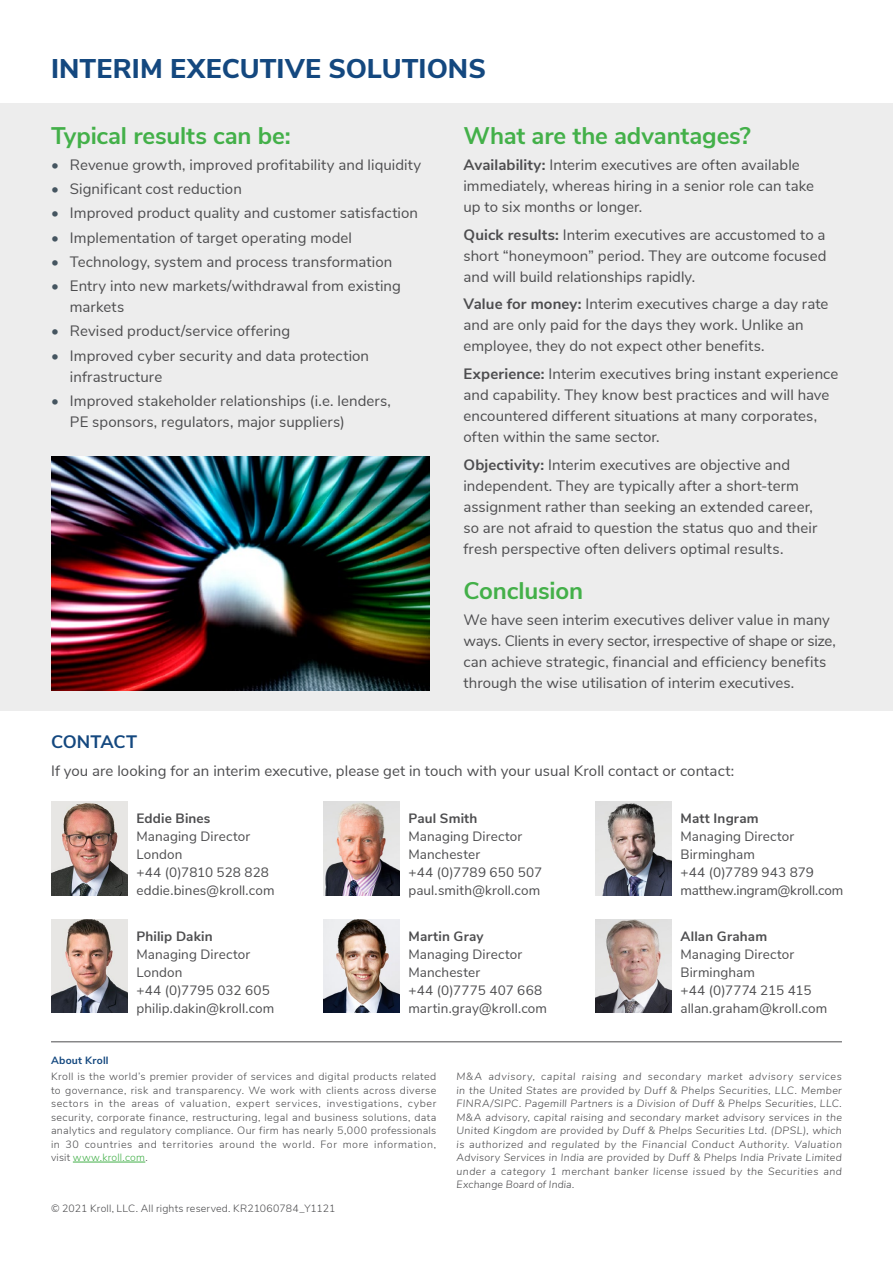
<style>
.page{position:relative;width:893px;height:1263px;background:#fff}
.page>*{position:absolute;margin:0;border:0;box-sizing:border-box;transform-origin:0 0}
.t1{font:800 27px "Nunito Sans";color:#14487f}
.t2{font:700 24px "Nunito Sans";letter-spacing:-.005em;color:#43b049}
.t3{font:700 18px "Nunito Sans";letter-spacing:-.005em;color:#14487f}
.t4{font:15px/21px "Nunito Sans";letter-spacing:.005em;color:#4d4d4f}
.t5{font:13.5px/18px "Nunito Sans";letter-spacing:.01em;color:#4d4d4f}
.t6{font:700 13.5px "Nunito Sans";letter-spacing:.01em;color:#4d4d4f}
.t7{font:italic 300 10.5px/13.5px "Nunito Sans";letter-spacing:.04em;color:#4d4d4f;text-align:justify}
.t8{font:300 10.5px/13.5px "Nunito Sans";letter-spacing:.035em;color:#4d4d4f;text-align:justify}
.t9{font:300 10.5px "Nunito Sans";letter-spacing:.015em;color:#4d4d4f}
.t10{font:700 10.5px "Nunito Sans";letter-spacing:.025em;color:#14487f}
.s1{color:#455560}
.s2{font-weight:700}
.s3{color:#43b049}
</style>
<div class="page">
<div style="left:0;top:103px;width:893px;height:607px;background:#ededed"></div>
<hr style="left:51px;top:1041px;width:791px;height:1px;background:#4d4d4f">
<hr style="left:73px;top:1162px;width:72px;height:1px;background:#43b049">
<img style="left:51px;top:456px;width:378px;height:235px">
<img style="left:51px;top:802px;width:77px;height:93px">
<img style="left:51px;top:919px;width:77px;height:94px">
<img style="left:323px;top:802px;width:77px;height:93px">
<img style="left:595px;top:919px;width:77px;height:94px">
<img style="left:595px;top:802px;width:77px;height:93px">
<img style="left:323px;top:919px;width:77px;height:94px">
<h1 class="t1" style="left:51px;top:49px;width:436px">INTERIM EXECUTIVE SOLUTIONS</h1>
<h2 class="t2" style="left:51px;top:118px;width:241px">Typical results can be:</h2>
<p class="t4" style="left:51px;top:153px;width:372px"><span class="s1">•</span> Revenue growth, improved profitability and liquidity</p>
<p class="t4" style="left:51px;top:177px;width:192px"><span class="s1">•</span> Significant cost reduction</p>
<p class="t4" style="left:51px;top:202px;width:369px"><span class="s1">•</span> Improved product quality and customer satisfaction</p>
<p class="t4" style="left:51px;top:226px;width:303px"><span class="s1">•</span> Implementation of target operating model</p>
<p class="t4" style="left:51px;top:250px;width:343px"><span class="s1">•</span> Technology, system and process transformation</p>
<p class="t4" style="left:70px;top:274px;width:332px;text-indent:-19px"><span class="s1">•</span> Entry into new markets/withdrawal from existing markets</p>
<p class="t4" style="left:51px;top:320px;width:241px"><span class="s1">•</span> Revised product/service offering</p>
<p class="t4" style="left:70px;top:344px;width:301px;text-indent:-19px"><span class="s1">•</span> Improved cyber security and data protection infrastructure</p>
<p class="t4" style="left:70px;top:389px;width:323px;text-indent:-19px"><span class="s1">•</span> Improved stakeholder relationships (i.e. lenders,<br>PE sponsors, regulators, major suppliers)</p>
<p class="t3" style="left:51px;top:728px;width:88px">CONTACT</p>
<h2 class="t2" style="left:463px;top:118px;width:289px">What are the advantages?</h2>
<p class="t4" style="left:463px;top:153px;width:352px"><span class="s2">Availability:</span> Interim executives are often available immediately, whereas hiring in a senior role can take up to six months or longer.</p>
<p class="t4" style="left:463px;top:223px;width:365px;text-align:justify"><span class="s2">Quick results:</span> Interim executives are accustomed to a short “honeymoon” period. They are outcome focused and will build relationships rapidly.</p>
<p class="t4" style="left:463px;top:293px;width:367px"><span class="s2">Value for money:</span> Interim executives charge a day rate and are only paid for the days they work. Unlike an employee, they do not expect other benefits.</p>
<p class="t4" style="left:463px;top:362px;width:376px"><span class="s2">Experience:</span> Interim executives bring instant experience and capability. They know best practices and will have encountered different situations at many corporates, often within the same sector.</p>
<p class="t4" style="left:463px;top:453px;width:355px"><span class="s2">Objectivity:</span> Interim executives are objective and independent. They are typically after a short-term assignment rather than seeking an extended career, so are not afraid to question the status quo and their fresh perspective often delivers optimal results.</p>
<h2 class="t2" style="left:463px;top:573px;width:121px">Conclusion</h2>
<p class="t4" style="left:463px;top:608px;width:374px">We have seen interim executives deliver value in many ways. Clients in every sector, irrespective of shape or size, can achieve strategic, financial and efficiency benefits through the wise utilisation of interim executives.</p>
<p class="t4" style="left:51px;top:759px;width:685px">If you are looking for an interim executive, please get in touch with your usual Kroll contact or contact:</p>
<p class="t6" style="left:136px;top:809px;width:76px">Eddie Bines</p>
<p class="t5" style="left:136px;top:827px;width:140px">Managing Director<br>London<br>+44 (0)7810 528 828 eddie.bines@kroll.com</p>
<p class="t6" style="left:136px;top:926px;width:78px">Philip Dakin</p>
<p class="t5" style="left:136px;top:944px;width:139px">Managing Director<br>London<br>+44 (0)7795 032 605 philip.dakin@kroll.com</p>
<p class="t6" style="left:408px;top:809px;width:70px">Paul Smith</p>
<p class="t5" style="left:408px;top:827px;width:135px">Managing Director<br>Manchester<br>+44 (0)7789 650 507 paul.smith@kroll.com</p>
<p class="t6" style="left:408px;top:926px;width:77px">Martin Gray</p>
<p class="t5" style="left:408px;top:944px;width:140px">Managing Director<br>Manchester<br>+44 (0)7775 407 668 martin.gray@kroll.com</p>
<p class="t6" style="left:680px;top:809px;width:80px">Matt Ingram</p>
<p class="t5" style="left:680px;top:827px;width:164px">Managing Director<br>Birmingham<br>+44 (0)7789 943 879 matthew.ingram@kroll.com</p>
<p class="t6" style="left:680px;top:926px;width:88px">Allan Graham</p>
<p class="t5" style="left:680px;top:944px;width:148px">Managing Director<br>Birmingham<br>+44 (0)7774 215 415 allan.graham@kroll.com</p>
<p class="t10" style="left:51px;top:1053px;width:59px">About Kroll</p>
<p class="t8" style="left:51px;top:1069px;width:387px">Kroll is the world’s premier provider of services and digital products related to governance, risk and transparency. We work with clients across diverse sectors in the areas of valuation, expert services, investigations, cyber security, corporate finance, restructuring, legal and business solutions, data analytics and regulatory compliance. Our firm has nearly 5,000 professionals in 30 countries and territories around the world. For more information, visit <span class="s3">www.kroll.com</span>.</p>
<p class="t7" style="left:457px;top:1069px;width:387px">M&amp;A advisory, capital raising and secondary market advisory services in the United States are provided by Duff &amp; Phelps Securities, LLC. Member FINRA/SIPC. Pagemill Partners is a Division of Duff &amp; Phelps Securities, LLC.<br>M&amp;A advisory, capital raising and secondary market advisory services in the United Kingdom are provided by Duff &amp; Phelps Securities Ltd. (DPSL), which is authorized and regulated by the Financial Conduct Authority. Valuation Advisory Services in India are provided by Duff &amp; Phelps India Private Limited under a category 1 merchant banker license issued by the Securities and Exchange Board of India.</p>
<p class="t9" style="left:51px;top:1201px;width:286px">© 2021 Kroll, LLC. All rights reserved. KR21060784_Y1121</p>
</div>
